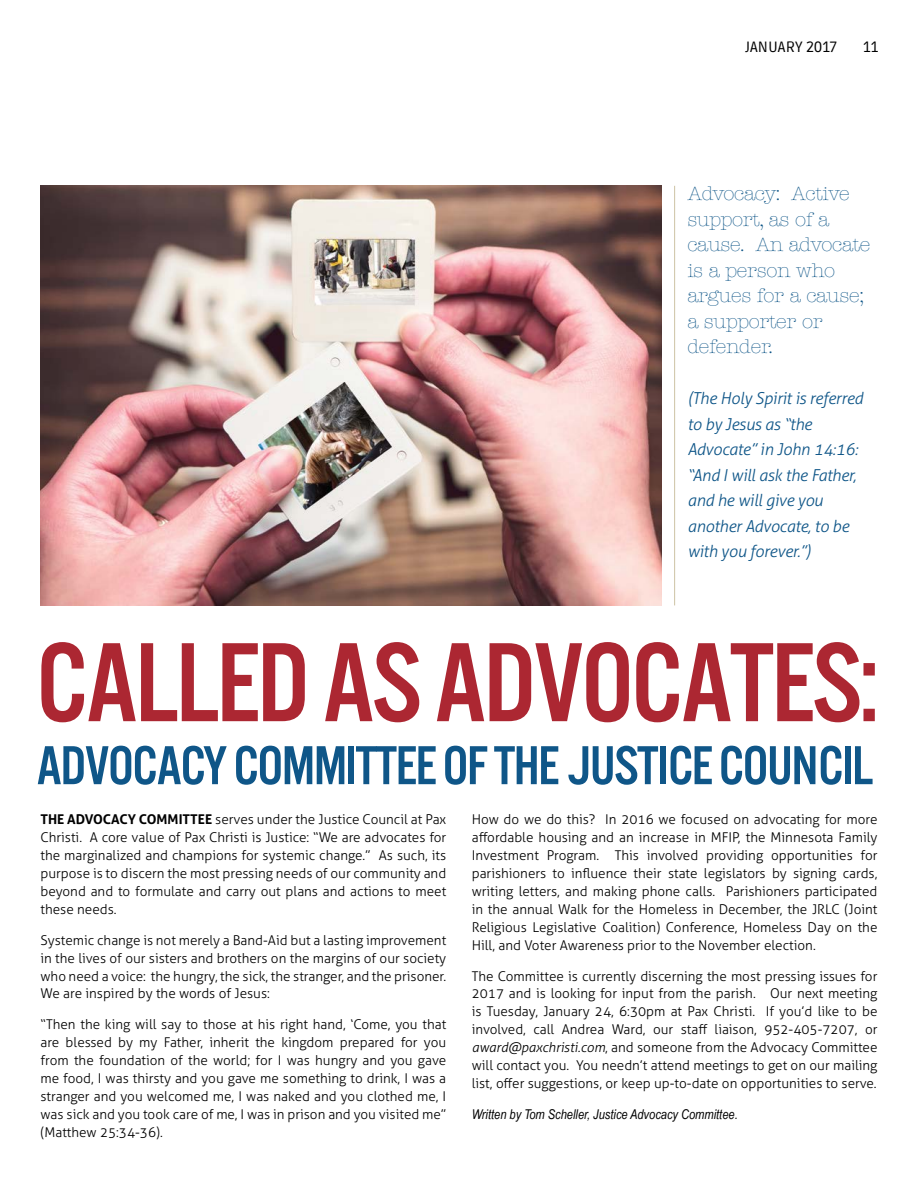
<style>
.page{position:relative;width:918px;height:1188px;background:#fff}
.page>*{position:absolute;margin:0;border:0;box-sizing:border-box;transform-origin:0 0}
.t1{font:117px "U.S.101";letter-spacing:-.025em;color:#ac2732}
.t2{font:57px "U.S.101";letter-spacing:-.025em;color:#0f5688}
.t3{font:300 19.5px/25.5px "American Typewriter";letter-spacing:-.015em;color:#0f5688}
.t4{font:italic 300 16.5px/25.5px "Aller";letter-spacing:-.015em;color:#0f5688}
.t5{font:15px "Ruda";color:#000}
.t6{font:300 13.5px/18px "Aller";color:#000;text-align:justify}
.t7{font:italic 13.5px "Arial Narrow";color:#000}
.s1{font-weight:700}
.s2{font-style:italic}
</style>
<div class="page">
<img style="left:40px;top:186px;width:622px;height:419px">
<hr style="left:674px;top:186px;width:1px;height:419px;background:#cec3a4">
<p class="t5" style="left:746px;top:39px;width:93px">JANUARY 2017</p>
<p class="t5" style="left:863px;top:39px;width:17px">11</p>
<h3 class="t3" style="left:687px;top:181px;width:185px">Advocacy: Active support, as of a cause. An advocate is a person who argues for a cause; a supporter or defender.</h3>
<p class="t4" style="left:687px;top:386px;width:177px">(The Holy Spirit is referred to by Jesus as “the<br>Advocate” in John 14:16: “And I will ask the Father, and he will give you another Advocate, to be with you forever.”)</p>
<h1 class="t1" style="left:36px;top:621px;width:844px">CALLED AS ADVOCATES:</h1>
<h2 class="t2" style="left:36px;top:735px;width:839px">ADVOCACY COMMITTEE OF THE JUSTICE COUNCIL</h2>
<p class="t6" style="left:40px;top:810px;width:407px"><span class="s1">THE ADVOCACY COMMITTEE</span> serves under the Justice Council at Pax Christi. A core value of Pax Christi is Justice: “We are advocates for the marginalized and champions for systemic change.” As such, its purpose is to discern the most pressing needs of our community and beyond and to formulate and carry out plans and actions to meet these needs.</p>
<p class="t6" style="left:40px;top:931px;width:407px">Systemic change is not merely a Band-Aid but a lasting improvement in the lives of our sisters and brothers on the margins of our society who need a voice: the hungry, the sick, the stranger, and the prisoner.<br>We are inspired by the words of Jesus:</p>
<p class="t6" style="left:40px;top:1015px;width:407px">“Then the king will say to those at his right hand, ‘Come, you that are blessed by my Father, inherit the kingdom prepared for you from the foundation of the world; for I was hungry and you gave me food, I was thirsty and you gave me something to drink, I was a stranger and you welcomed me, I was naked and you clothed me, I was sick and you took care of me, I was in prison and you visited me” (Matthew 25:34-36).</p>
<p class="t6" style="left:472px;top:810px;width:407px">How do we do this? In 2016 we focused on advocating for more affordable housing and an increase in MFIP, the Minnesota Family Investment Program. This involved providing opportunities for parishioners to influence their state legislators by signing cards, writing letters, and making phone calls. Parishioners participated in the annual Walk for the Homeless in December, the JRLC (Joint Religious Legislative Coalition) Conference, Homeless Day on the Hill, and Voter Awareness prior to the November election.</p>
<p class="t6" style="left:472px;top:967px;width:407px">The Committee is currently discerning the most pressing issues for 2017 and is looking for input from the parish. Our next meeting is Tuesday, January 24, 6:30pm at Pax Christi. If you’d like to be involved, call Andrea Ward, our staff liaison, 952-405-7207, or <span class="s2">award@paxchristi.com</span>, and someone from the Advocacy Committee will contact you. You needn’t attend meetings to get on our mailing list, offer suggestions, or keep up-to-date on opportunities to serve.</p>
<p class="t7" style="left:472px;top:1105px;width:268px">Written by Tom Scheller, Justice Advocacy Committee.</p>
</div>
